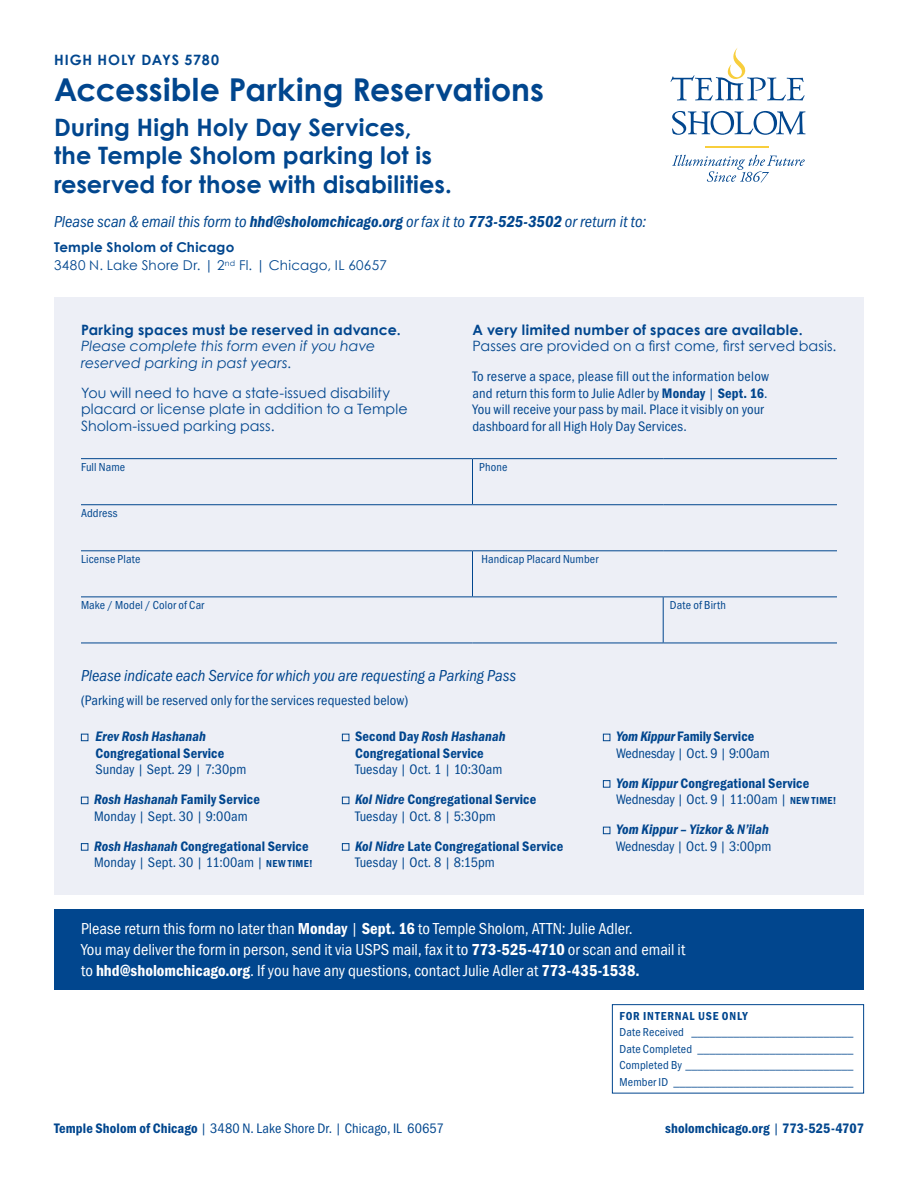
<style>
.page{position:relative;width:918px;height:1188px;background:#fff}
.page>*{position:absolute;margin:0;border:0;box-sizing:border-box;transform-origin:0 0}
.t1{font:700 31.5px "Century Gothic";letter-spacing:.005em;color:#01468e}
.Headline_2__Century{font:700 24px/28.5px "Century Gothic";letter-spacing:.005em;color:#01468e}
.t2{font:16.5px/21px "Franklin Gothic URW Con Boo";color:#fff}
.t3{font:16.5px "Franklin Gothic URW Con Boo Ita";color:#01468e}
.t4{font:14.25px/16.5px "Franklin Gothic URW Con Boo";letter-spacing:.01em;color:#01468e}
.t5{font:14.25px/16.5px "Franklin Gothic URW Con Dem";letter-spacing:.005em;color:#01468e}
.t6{font:14.25px/16.5px "Century Gothic";letter-spacing:.005em;color:#01468e}
.t7{font:italic 14.25px/16.5px "Century Gothic";color:#01468e}
.t8{font:14.25px/16.5px "Franklin Gothic URW Con Dem Ita";letter-spacing:.005em;color:#01468e}
.t9{font:700 14.25px "Century Gothic";letter-spacing:.055em;color:#01468e}
.t10{font:13.5px/18px "Century Gothic";letter-spacing:.02em;color:#01468e}
.t11{font:12px/16.5px "Franklin Gothic URW Con Boo";letter-spacing:.015em;color:#01468e;text-align:justify}
.t12{font:12px "Franklin Gothic URW Con Dem";letter-spacing:.07em;color:#01468e}
.s1{font-family:"Franklin Gothic URW Con Dem Ita"}
.s2{font-weight:700}
.s3{font-weight:700;font-style:normal}
.s4{font-family:"Franklin Gothic URW Con Dem"}
.s5{font-family:"Franklin Gothic URW Con Boo"}
.s6{font-family:"Franklin Gothic URW Con Dem";font-size:10.5px}
.s7{font-family:"Franklin Gothic URW Con Boo Ita"}
</style>
<div class="page">
<div style="left:54px;top:297px;width:810px;height:597px;background:#edeff6"></div>
<hr style="left:663px;top:597px;width:1px;height:46px;background:#01468e">
<hr style="left:81px;top:458px;width:391px;height:1px;background:#01468e">
<hr style="left:81px;top:504px;width:391px;height:1px;background:#01468e">
<hr style="left:81px;top:550px;width:391px;height:1px;background:#01468e">
<hr style="left:472px;top:458px;width:191px;height:1px;background:#01468e">
<hr style="left:472px;top:459px;width:1px;height:45px;background:#01468e">
<hr style="left:663px;top:458px;width:174px;height:1px;background:#01468e">
<hr style="left:81px;top:597px;width:391px;height:1px;background:#01468e">
<hr style="left:81px;top:643px;width:391px;height:1px;background:#01468e">
<hr style="left:472px;top:643px;width:191px;height:1px;background:#01468e">
<hr style="left:663px;top:643px;width:174px;height:1px;background:#01468e">
<hr style="left:472px;top:504px;width:191px;height:1px;background:#01468e">
<hr style="left:663px;top:504px;width:174px;height:1px;background:#01468e">
<hr style="left:472px;top:550px;width:191px;height:1px;background:#01468e">
<hr style="left:472px;top:551px;width:1px;height:46px;background:#01468e">
<hr style="left:663px;top:550px;width:174px;height:1px;background:#01468e">
<hr style="left:472px;top:597px;width:191px;height:1px;background:#01468e">
<hr style="left:663px;top:597px;width:174px;height:1px;background:#01468e">
<div style="left:54px;top:909px;width:810px;height:80px;background:#01468e"></div>
<div style="left:81px;top:734px;width:7px;height:7px;border:1px solid #01468e"></div>
<div style="left:81px;top:797px;width:7px;height:7px;border:1px solid #01468e"></div>
<div style="left:81px;top:843px;width:7px;height:8px;border:1px solid #01468e"></div>
<div style="left:342px;top:734px;width:7px;height:7px;border:1px solid #01468e"></div>
<div style="left:342px;top:797px;width:7px;height:7px;border:1px solid #01468e"></div>
<div style="left:342px;top:843px;width:7px;height:8px;border:1px solid #01468e"></div>
<div style="left:603px;top:734px;width:7px;height:7px;border:1px solid #01468e"></div>
<div style="left:603px;top:780px;width:7px;height:8px;border:1px solid #01468e"></div>
<div style="left:603px;top:827px;width:7px;height:7px;border:1px solid #01468e"></div>
<div style="left:612px;top:1004px;width:252px;height:90px;border:1px solid #01468e"></div>
<svg style="left:672px;top:111px;width:134px;height:24px"></svg>
<svg style="left:670px;top:48px;width:135px;height:52px"></svg>
<svg style="left:672px;top:155px;width:133px;height:28px"></svg>
<hr style="left:706px;top:146px;width:63px;height:2px;background:#f8ce3c">
<p class="t9" style="left:54px;top:49px;width:167px">HIGH HOLY DAYS 5780</p>
<p class="t1" style="left:54px;top:65px;width:492px">Accessible Parking Reservations</p>
<p class="Headline_2__Century" style="left:54px;top:112px;width:399px">During High Holy Day Services, the Temple Sholom parking lot is reserved for those with disabilities.</p>
<p class="t3" style="left:54px;top:213px;width:594px">Please scan &amp; email this form to <span class="s1">hhd@sholomchicago.org</span> or fax it to <span class="s1">773-525-3502</span> or return it to:</p>
<p class="t10" style="left:54px;top:238px;width:334px"><span class="s2">Temple Sholom of Chicago<br></span>3480 N. Lake Shore Dr. | 2<sup>nd</sup> Fl. | Chicago, IL 60657</p>
<p class="t7" style="left:81px;top:321px;width:321px"><span class="s3">Parking spaces must be reserved in advance.<br></span>Please complete this form even if you have reserved parking in past years.</p>
<p class="t6" style="left:81px;top:384px;width:328px">You will need to have a state-issued disability placard or license plate in addition to a Temple<br>Sholom-issued parking pass.</p>
<p class="t6" style="left:472px;top:321px;width:366px"><span class="s2">A very limited number of spaces are available.<br></span>Passes are provided on a first come, first served basis.</p>
<p class="t4" style="left:472px;top:368px;width:298px">To reserve a space, please fill out the information below and return this form to Julie Adler by <span class="s4">Monday</span> | <span class="s4">Sept. 16</span>.<br>You will receive your pass by mail. Place it visibly on your dashboard for all High Holy Day Services.</p>
<p class="t11" style="left:81px;top:459px;width:46px">Full Name</p>
<p class="t11" style="left:479px;top:459px;width:30px">Phone</p>
<p class="t11" style="left:81px;top:505px;width:38px">Address</p>
<p class="t11" style="left:81px;top:551px;width:61px">License Plate</p>
<p class="t11" style="left:481px;top:551px;width:119px">Handicap Placard Number</p>
<p class="t11" style="left:81px;top:597px;width:125px">Make / Model / Color of Car</p>
<p class="t11" style="left:670px;top:597px;width:58px">Date of Birth</p>
<p class="t3" style="left:81px;top:667px;width:437px">Please indicate each Service for which you are requesting a Parking Pass</p>
<p class="t4" style="left:81px;top:691px;width:329px">(Parking will be reserved only for the services requested below)</p>
<p class="t5" style="left:95px;top:727px;width:152px"><span class="s1">Erev Rosh Hashanah<br></span>Congregational Service<br><span class="s5">Sunday | Sept. 29 | 7:30pm</span></p>
<p class="t4" style="left:94px;top:791px;width:167px"><span class="s1">Rosh Hashanah</span> <span class="s4">Family Service<br></span>Monday | Sept. 30 | 9:00am</p>
<p class="t4" style="left:94px;top:837px;width:220px"><span class="s1">Rosh Hashanah</span> <span class="s4">Congregational Service<br></span>Monday | Sept. 30 | 11:00am | <span class="s6">NEW TIME!</span></p>
<p class="t5" style="left:355px;top:727px;width:152px">Second Day <span class="s1">Rosh Hashanah<br></span>Congregational Service<br><span class="s5">Tuesday | Oct. 1 | 10:30am</span></p>
<p class="t5" style="left:355px;top:790px;width:183px"><span class="s1">Kol Nidre</span> Congregational Service<br><span class="s5">Tuesday | Oct. 8 | 5:30pm</span></p>
<p class="t5" style="left:355px;top:837px;width:210px"><span class="s1">Kol Nidre</span> Late Congregational Service<br><span class="s5">Tuesday | Oct. 8 | 8:15pm</span></p>
<p class="t4" style="left:616px;top:728px;width:155px"><span class="s1">Yom Kippur</span> <span class="s4">Family Service<br></span>Wednesday | Oct. 9 | 9:00am</p>
<p class="t4" style="left:616px;top:774px;width:222px"><span class="s1">Yom Kippur</span> <span class="s4">Congregational Service<br></span>Wednesday | Oct. 9 | 11:00am | <span class="s6">NEW TIME!</span></p>
<p class="t8" style="left:616px;top:821px;width:157px">Yom Kippur – Yizkor <span class="s4">&amp;</span> N’ilah<br><span class="s5">Wednesday | Oct. 9 | 3:00pm</span></p>
<p class="t2" style="left:81px;top:917px;width:606px">Please return this form no later than <span class="s4">Monday</span> | <span class="s4">Sept. 16</span> to Temple Sholom, ATTN: Julie Adler.<br>You may deliver the form in person, send it via USPS mail, fax it to <span class="s4">773-525-4710</span> or scan and email it to <span class="s4">hhd@sholomchicago.org</span>. If you have any questions, contact Julie Adler at <span class="s4">773-435-1538.</span></p>
<p class="t12" style="left:620px;top:1008px;width:130px">FOR INTERNAL USE ONLY</p>
<p class="t11" style="left:620px;top:1024px;width:236px">Date Received ___________________________ Date Completed __________________________ Completed By ____________________________ Member ID ______________________________</p>
<p class="t4" style="left:54px;top:1120px;width:391px"><span class="s4">Temple Sholom of Chicago</span> | 3480 N. Lake Shore Dr. | Chicago, IL 60657</p>
<p class="t5" style="left:665px;top:1119px;width:200px">sholomchicago.org <span class="s7">|</span> 773-525-4707</p>
</div>
